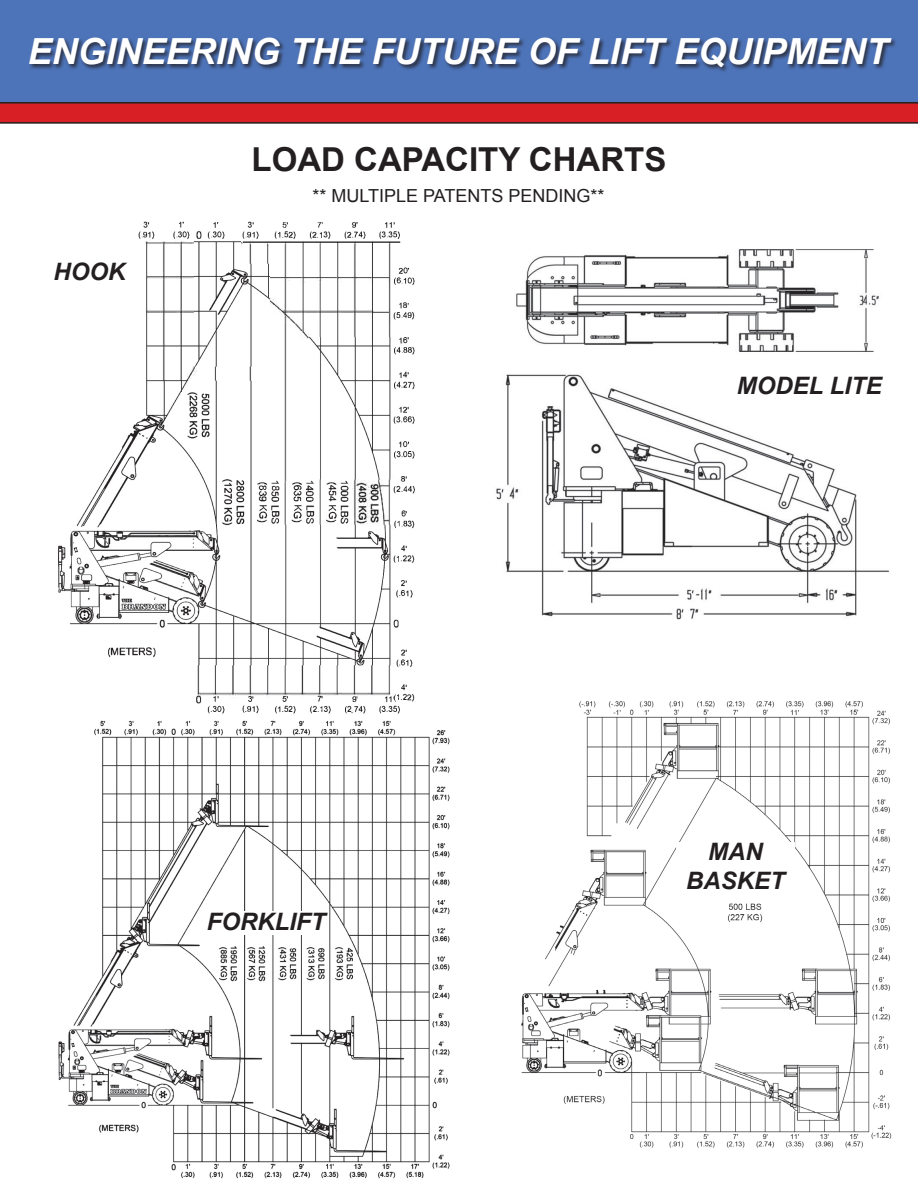
<style>
.page{position:relative;width:918px;height:1188px;background:#fff}
.page>*{position:absolute;margin:0;border:0;box-sizing:border-box;transform-origin:0 0}
.t1{font:italic 700 36px "Arial";color:#fff}
.t2{font:700 33px "Arial";color:#231f20}
.t3{font:italic 700 24px "Arial";color:#231f20}
.t4{font:18px "Arial";color:#231f20}
</style>
<div class="page">
<img style="left:521px;top:701px;width:371px;height:447px">
<div style="left:0;top:0;width:918px;height:108px;background:#4d73b8"></div>
<svg style="left:0;top:102px;width:918px;height:22px;background:#c02228"></svg>
<img style="left:58px;top:221px;width:357px;height:493px">
<div style="left:36px;top:263px;width:108px;height:37px;background:#fff"></div>
<img style="left:496px;top:249px;width:393px;height:371px">
<div style="left:728px;top:376px;width:162px;height:37px;background:#fff"></div>
<img style="left:58px;top:720px;width:392px;height:459px">
<div style="left:207px;top:911px;width:118px;height:22px;background:#fff"></div>
<div style="left:676px;top:842px;width:119px;height:57px;background:#fff"></div>
<div style="left:207px;top:913px;width:118px;height:22px;background:#fff"></div>
<div style="left:29px;top:37px;width:869px;height:36px;background:#231f20;opacity:.75"></div>
<p class="t1" style="left:28px;top:28px;width:862px">ENGINEERING THE FUTURE OF LIFT EQUIPMENT</p>
<p class="t3" style="left:54px;top:256px;width:73px">HOOK</p>
<p class="t2" style="left:252px;top:137px;width:416px">LOAD CAPACITY CHARTS</p>
<p class="t4" style="left:313px;top:184px;width:294px">** MULTIPLE PATENTS PENDING**</p>
<p class="t3" style="left:737px;top:369px;width:146px">MODEL LITE</p>
<p class="t3" style="left:207px;top:906px;width:120px">FORKLIFT</p>
<p class="t3" style="left:708px;top:835px;width:56px">MAN</p>
<p class="t3" style="left:686px;top:864px;width:100px">BASKET</p>
</div>
